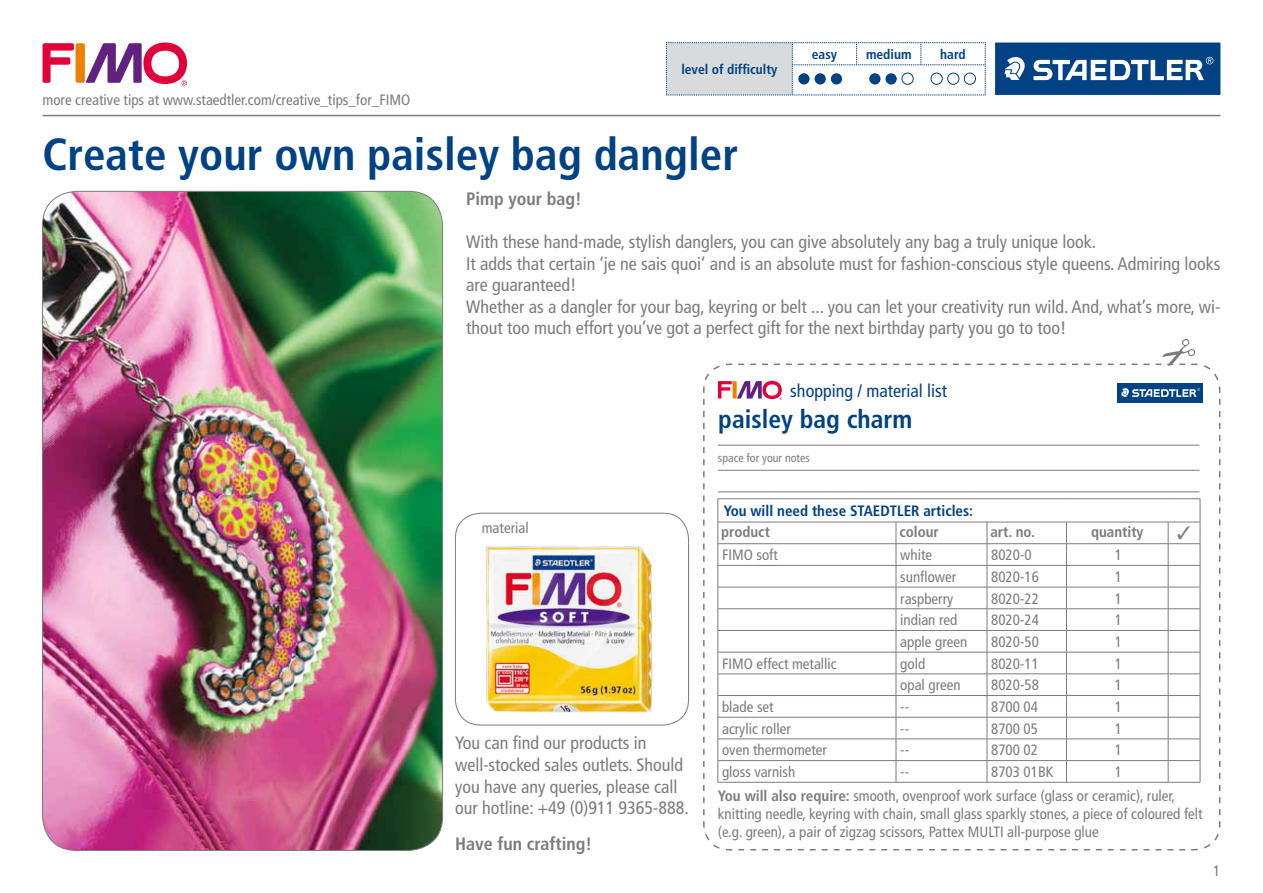
<style>
.page{position:relative;width:1263px;height:893px;background:#fff}
.page>*{position:absolute;margin:0;border:0;box-sizing:border-box;transform-origin:0 0}
.t1{font:700 condensed 45px "Frutiger";color:#004283}
.t2{font:700 condensed 25.5px "Frutiger";color:#004283}
.t3{font:condensed 18px/21.6px "Frutiger";color:#7b7c7e}
.t4{font:700 condensed 18px "Frutiger";color:#7b7c7e}
.t5{font:condensed 18px "Frutiger";color:#004283}
.t6{font:condensed 15px/18px "Frutiger";color:#7b7c7e}
.t7{font:700 condensed 15px "Frutiger";color:#004283}
.t8{font:700 condensed 15px "Frutiger";color:#7b7c7e}
.t9{font:700 condensed 13.5px "Frutiger";color:#004283}
.t10{font:condensed 12px "Frutiger";color:#7b7c7e}
.s1{font-weight:700}
</style>
<div class="page">
<div style="left:995px;top:43px;width:225px;height:52px;background:#004283"></div>
<svg style="left:1004px;top:57px;width:21px;height:23px"></svg>
<svg style="left:1033px;top:57px;width:180px;height:23px"></svg>
<hr style="left:43px;top:115px;width:1177px;height:1px;background:#7b7c7e">
<img style="left:43px;top:191px;width:400px;height:659px">
<svg style="left:666px;top:42px;width:320px;height:54px"></svg>
<div style="left:798px;top:73px;width:11px;height:12px;background:#004283;border-radius:50%"></div>
<div style="left:814px;top:73px;width:12px;height:12px;background:#004283;border-radius:50%"></div>
<div style="left:831px;top:73px;width:11px;height:12px;background:#004283;border-radius:50%"></div>
<div style="left:869px;top:73px;width:11px;height:12px;background:#004283;border-radius:50%"></div>
<div style="left:885px;top:73px;width:12px;height:12px;background:#004283;border-radius:50%"></div>
<div style="left:902px;top:73px;width:11px;height:12px;border:1px solid #004283;border-radius:50%"></div>
<div style="left:931px;top:73px;width:11px;height:12px;border:1px solid #004283;border-radius:50%"></div>
<div style="left:947px;top:73px;width:12px;height:12px;border:1px solid #004283;border-radius:50%"></div>
<div style="left:964px;top:73px;width:12px;height:12px;border:1px solid #004283;border-radius:50%"></div>
<img style="left:486px;top:546px;width:166px;height:166px">
<div style="left:455px;top:513px;width:234px;height:212px;border:1px solid #7b7c7e;border-radius:26px"></div>
<svg style="left:43px;top:43px;width:31px;height:40px"></svg>
<div style="left:76px;top:43px;width:9px;height:40px;background:#ee7f00;border-radius:2px"></div>
<svg style="left:85px;top:43px;width:102px;height:43px"></svg>
<svg style="left:703px;top:339px;width:517px;height:477px"></svg>
<p class="t9" style="left:681px;top:61px;width:98px">level of difficulty</p>
<p class="t9" style="left:812px;top:46px;width:27px">easy</p>
<p class="t9" style="left:866px;top:46px;width:47px">medium</p>
<p class="t9" style="left:940px;top:46px;width:27px">hard</p>
<p class="t6" style="left:43px;top:91px;width:369px">more creative tips at www.staedtler.com/creative_tips_for_FIMO</p>
<h1 class="t1" style="left:43px;top:128px;width:697px">Create your own paisley bag dangler</h1>
<p class="t4" style="left:466px;top:188px;width:117px">Pimp your bag!</p>
<p class="t3" style="left:466px;top:231px;width:756px">With these hand-made, stylish danglers, you can give absolutely any bag a truly unique look.<br>It adds that certain ‘je ne sais quoi’ and is an absolute must for fashion-conscious style queens. Admiring looks are guaranteed!<br>Whether as a dangler for your bag, keyring or belt ... you can let your creativity run wild. And, what’s more, wi&shy;thout too much effort you’ve got a perfect gift for the next birthday party you go to too!</p>
<p class="t6" style="left:482px;top:518px;width:49px">material</p>
<p class="t3" style="left:455px;top:732px;width:235px">You can find our products in well-stocked sales outlets. Should you have any queries, please call our hotline: +49 (0)911 9365-888.</p>
<p class="t4" style="left:455px;top:833px;width:139px">Have fun crafting!</p>
<p class="t5" style="left:790px;top:381px;width:158px">shopping / material list</p>
<h2 class="t2" style="left:718px;top:404px;width:196px">paisley bag charm</h2>
<p class="t10" style="left:718px;top:450px;width:93px">space for your notes</p>
<p class="t7" style="left:724px;top:502px;width:251px">You will need these STAEDTLER articles:</p>
<p class="t8" style="left:721px;top:523px;width:50px">product</p>
<p class="t8" style="left:899px;top:523px;width:41px">colour</p>
<p class="t8" style="left:990px;top:523px;width:46px">art. no.</p>
<p class="t8" style="left:1091px;top:523px;width:54px">quantity</p>
<p class="t6" style="left:722px;top:546px;width:57px">FIMO soft</p>
<p class="t6" style="left:900px;top:546px;width:33px">white</p>
<p class="t6" style="left:991px;top:546px;width:42px">8020-0</p>
<p class="t6" style="left:1115px;top:546px;width:9px">1</p>
<p class="t6" style="left:900px;top:568px;width:58px">sunflower</p>
<p class="t6" style="left:991px;top:568px;width:49px">8020-16</p>
<p class="t6" style="left:1115px;top:568px;width:9px">1</p>
<p class="t6" style="left:900px;top:589px;width:55px">raspberry</p>
<p class="t6" style="left:991px;top:589px;width:49px">8020-22</p>
<p class="t6" style="left:1115px;top:589px;width:9px">1</p>
<p class="t6" style="left:900px;top:611px;width:59px">indian red</p>
<p class="t6" style="left:991px;top:611px;width:49px">8020-24</p>
<p class="t6" style="left:1115px;top:611px;width:9px">1</p>
<p class="t6" style="left:900px;top:633px;width:69px">apple green</p>
<p class="t6" style="left:991px;top:633px;width:49px">8020-50</p>
<p class="t6" style="left:1115px;top:633px;width:9px">1</p>
<p class="t6" style="left:722px;top:654px;width:116px">FIMO effect metallic</p>
<p class="t6" style="left:900px;top:654px;width:26px">gold</p>
<p class="t6" style="left:991px;top:654px;width:49px">8020-11</p>
<p class="t6" style="left:1115px;top:654px;width:9px">1</p>
<p class="t6" style="left:900px;top:676px;width:62px">opal green</p>
<p class="t6" style="left:991px;top:676px;width:49px">8020-58</p>
<p class="t6" style="left:1115px;top:676px;width:9px">1</p>
<p class="t6" style="left:722px;top:698px;width:53px">blade set</p>
<p class="t6" style="left:900px;top:698px;width:10px">--</p>
<p class="t6" style="left:991px;top:698px;width:48px">8700 04</p>
<p class="t6" style="left:1115px;top:698px;width:9px">1</p>
<p class="t6" style="left:722px;top:720px;width:70px">acrylic roller</p>
<p class="t6" style="left:900px;top:720px;width:10px">--</p>
<p class="t6" style="left:991px;top:720px;width:48px">8700 05</p>
<p class="t6" style="left:1115px;top:720px;width:9px">1</p>
<p class="t6" style="left:722px;top:741px;width:106px">oven thermometer</p>
<p class="t6" style="left:900px;top:741px;width:10px">--</p>
<p class="t6" style="left:991px;top:741px;width:48px">8700 02</p>
<p class="t6" style="left:1115px;top:741px;width:9px">1</p>
<p class="t6" style="left:722px;top:763px;width:75px">gloss varnish</p>
<p class="t6" style="left:900px;top:763px;width:10px">--</p>
<p class="t6" style="left:991px;top:763px;width:64px">8703 01BK</p>
<p class="t6" style="left:1115px;top:763px;width:9px">1</p>
<p class="t6" style="left:718px;top:787px;width:486px"><span class="s1">You will also require:</span> smooth, ovenproof work surface (glass or ceramic), ruler, knitting needle, keyring with chain, small glass sparkly stones, a piece of coloured felt (e.g. green), a pair of zigzag scissors, Pattex MULTI all-purpose glue</p>
<p class="t6" style="left:1213px;top:862px;width:9px">1</p>
</div>
